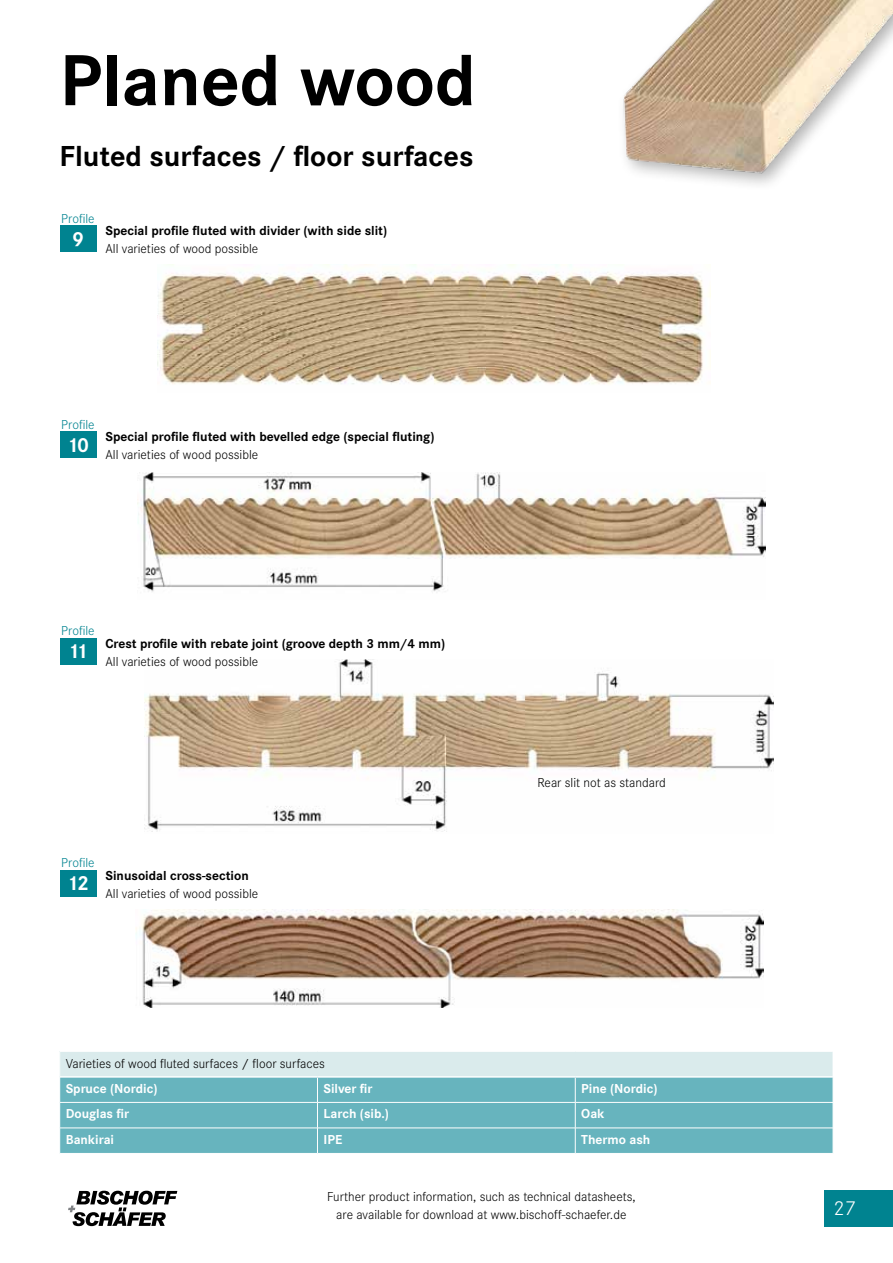
<style>
.page{position:relative;width:893px;height:1263px;background:#fff}
.page>*{position:absolute;margin:0;border:0;box-sizing:border-box;transform-origin:0 0}
.t1{font:700 75px "Corporate S";color:#000}
.t2{font:700 30px "Corporate S";color:#000}
.t3{font:700 21px "Corporate S";color:#fff}
.t4{font:300 21px "Corporate S";color:#fff}
.t5{font:300 13.5px/18px "Corporate S";color:#000;text-align:center}
.t6{font:700 13.5px "Corporate S";color:#000}
.t7{font:700 13.5px "Corporate S";color:#fff}
.t8{font:300 13.5px "Corporate S";color:#008390}
</style>
<div class="page">
<div style="left:60px;top:1051px;width:773px;height:26px;background:#daebec"></div>
<div style="left:60px;top:1078px;width:773px;height:75px;background:#67b4be"></div>
<hr style="left:60px;top:1076px;width:257px;height:2px;background:#fff">
<hr style="left:317px;top:1076px;width:258px;height:2px;background:#fff">
<hr style="left:575px;top:1076px;width:258px;height:2px;background:#fff">
<hr style="left:60px;top:1051px;width:257px;height:1px;background:#fff">
<hr style="left:317px;top:1051px;width:258px;height:1px;background:#fff">
<hr style="left:575px;top:1051px;width:258px;height:1px;background:#fff">
<hr style="left:60px;top:1102px;width:257px;height:1px;background:#fff">
<hr style="left:317px;top:1102px;width:258px;height:1px;background:#fff">
<hr style="left:575px;top:1102px;width:258px;height:1px;background:#fff">
<hr style="left:60px;top:1128px;width:257px;height:1px;background:#fff">
<hr style="left:317px;top:1128px;width:258px;height:1px;background:#fff">
<svg style="left:317px;top:1078px;width:1px;height:75px"></svg>
<hr style="left:575px;top:1128px;width:258px;height:1px;background:#fff">
<svg style="left:575px;top:1078px;width:1px;height:75px"></svg>
<img style="left:623px;top:0;width:270px;height:185px">
<div style="left:60px;top:432px;width:37px;height:26px;background:#008390"></div>
<img style="left:137px;top:473px;width:628px;height:119px">
<div style="left:60px;top:225px;width:37px;height:27px;background:#008390"></div>
<img style="left:157px;top:264px;width:553px;height:121px">
<div style="left:60px;top:870px;width:37px;height:26px;background:#008390"></div>
<img style="left:135px;top:910px;width:628px;height:97px">
<img style="left:145px;top:659px;width:628px;height:173px">
<div style="left:60px;top:638px;width:37px;height:26px;background:#008390"></div>
<svg style="left:68px;top:1191px;width:109px;height:35px"></svg>
<div style="left:825px;top:1191px;width:68px;height:36px;background:#008390"></div>
<h1 class="t1" style="left:60px;top:37px;width:418px">Planed wood</h1>
<h2 class="t2" style="left:60px;top:139px;width:416px">Fluted surfaces / floor surfaces</h2>
<p class="t8" style="left:61px;top:211px;width:35px">Profile</p>
<h3 class="t3" style="left:72px;top:227px;width:13px">9</h3>
<p class="t6" style="left:105px;top:223px;width:283px">Special profile fluted with divider (with side slit)</p>
<p class="t5" style="left:105px;top:240px;width:154px">All varieties of wood possible</p>
<p class="t8" style="left:61px;top:417px;width:35px">Profile</p>
<h3 class="t3" style="left:67px;top:433px;width:24px">10</h3>
<p class="t6" style="left:105px;top:429px;width:331px">Special profile fluted with bevelled edge (special fluting)</p>
<p class="t5" style="left:105px;top:446px;width:154px">All varieties of wood possible</p>
<p class="t8" style="left:61px;top:623px;width:35px">Profile</p>
<h3 class="t3" style="left:68px;top:639px;width:22px">11</h3>
<p class="t6" style="left:105px;top:635px;width:341px">Crest profile with rebate joint (groove depth 3 mm/4 mm)</p>
<p class="t5" style="left:105px;top:652px;width:154px">All varieties of wood possible</p>
<p class="t8" style="left:61px;top:855px;width:35px">Profile</p>
<h3 class="t3" style="left:67px;top:871px;width:24px">12</h3>
<p class="t6" style="left:105px;top:867px;width:145px">Sinusoidal cross-section</p>
<p class="t5" style="left:105px;top:884px;width:154px">All varieties of wood possible</p>
<p class="t5" style="left:537px;top:774px;width:130px">Rear slit not as standard</p>
<p class="t5" style="left:66px;top:1054px;width:261px">Varieties of wood fluted surfaces / floor surfaces</p>
<p class="t7" style="left:66px;top:1080px;width:93px">Spruce (Nordic)</p>
<p class="t7" style="left:323px;top:1080px;width:51px">Silver fir</p>
<p class="t7" style="left:581px;top:1080px;width:78px">Pine (Nordic)</p>
<p class="t7" style="left:66px;top:1106px;width:65px">Douglas fir</p>
<p class="t7" style="left:323px;top:1106px;width:67px">Larch (sib.)</p>
<p class="t7" style="left:581px;top:1106px;width:25px">Oak</p>
<p class="t7" style="left:66px;top:1131px;width:50px">Bankirai</p>
<p class="t7" style="left:323px;top:1131px;width:20px">IPE</p>
<p class="t7" style="left:581px;top:1131px;width:71px">Thermo ash</p>
<p class="t5" style="left:327px;top:1187px;width:310px">Further product information, such as technical datasheets, are available for download at www.bischoff-schaefer.de</p>
<h3 class="t4" style="left:833px;top:1196px;width:23px">27</h3>
</div>
